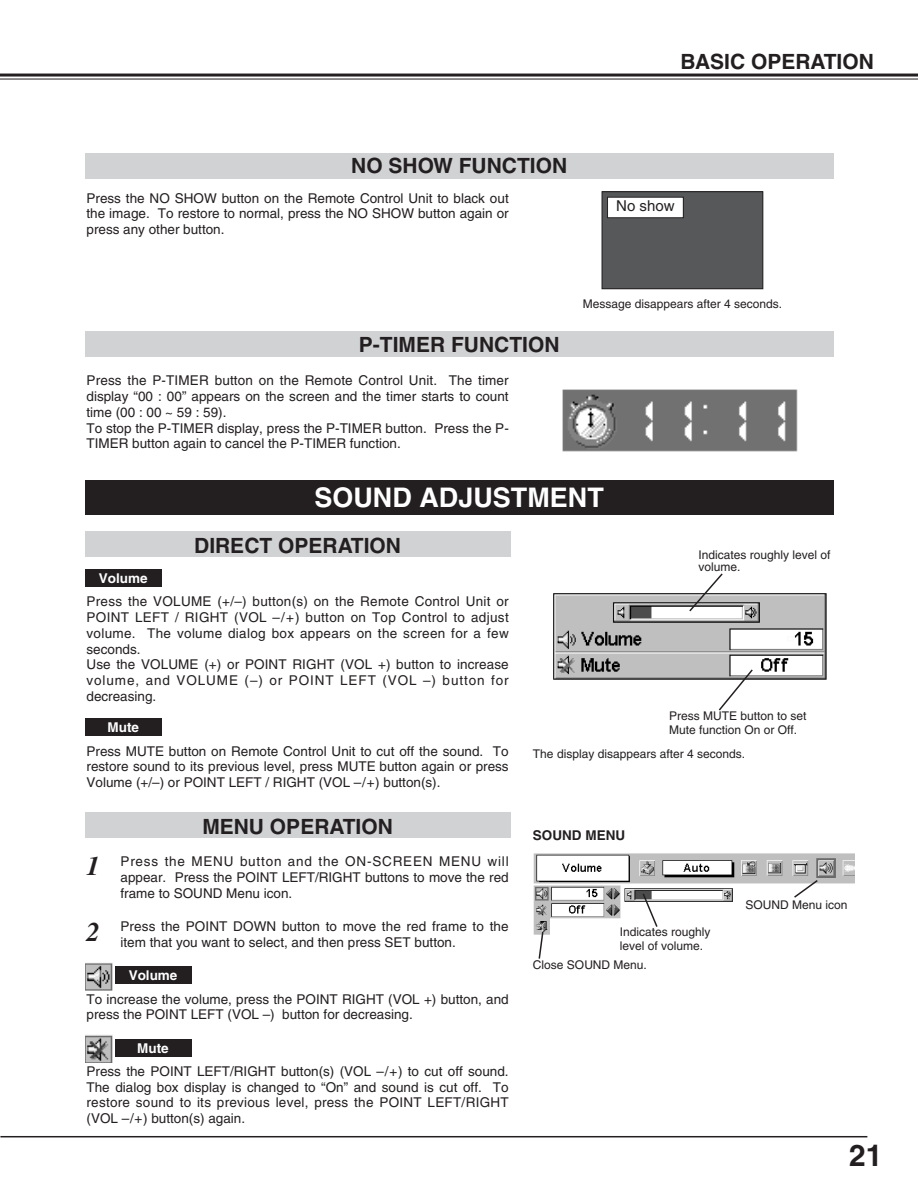
<style>
.page{position:relative;width:918px;height:1188px;background:#fff}
.page>*{position:absolute;margin:0;border:0;box-sizing:border-box;transform-origin:0 0}
.t1{font:700 30px "Helvetica";color:#231f20}
.t2{font:700 27px "Helvetica";color:#fff}
.t3{font:italic 700 27px "Times";color:#231f20}
.t4{font:700 21px "Helvetica";color:#231f20}
.t5{font:15px "Helvetica";color:#231f20}
.t6{font:13.5px/15.8px "Helvetica";color:#231f20;text-align:justify}
.t7{font:13.5px/15.8px "Helvetica";letter-spacing:.025em;color:#231f20}
.t8{font:700 13.5px "Helvetica";color:#fff}
.t9{font:700 13.5px "Helvetica";color:#231f20}
.t10{font:12px/13.5px "Helvetica";color:#231f20}
</style>
<div class="page">
<hr style="left:0;top:74px;width:918px;height:3px;background:#231f20">
<hr style="left:0;top:79px;width:918px;height:1px;background:#231f20">
<hr style="left:0;top:1136px;width:867px;height:1px;background:#231f20">
<div style="left:85px;top:153px;width:748px;height:26px;background:#d1d2d4"></div>
<div style="left:602px;top:192px;width:161px;height:97px;background:#57585a"></div>
<div style="left:602px;top:191px;width:161px;height:98px;border:1px solid #231f20"></div>
<div style="left:608px;top:197px;width:75px;height:21px;background:#fff"></div>
<div style="left:607px;top:197px;width:77px;height:21px;border:1px solid #231f20"></div>
<img style="left:562px;top:389px;width:236px;height:63px">
<div style="left:85px;top:332px;width:748px;height:25px;background:#d1d2d4"></div>
<div style="left:85px;top:570px;width:77px;height:17px;background:#231f20"></div>
<div style="left:85px;top:719px;width:77px;height:17px;background:#231f20"></div>
<img style="left:533px;top:853px;width:321px;height:82px">
<svg style="left:641px;top:892px;width:18px;height:37px"></svg>
<svg style="left:538px;top:930px;width:6px;height:29px"></svg>
<div style="left:85px;top:480px;width:748px;height:34px;background:#231f20"></div>
<div style="left:85px;top:531px;width:425px;height:26px;background:#d1d2d4"></div>
<div style="left:85px;top:813px;width:425px;height:25px;background:#d1d2d4"></div>
<div style="left:115px;top:967px;width:76px;height:17px;background:#231f20"></div>
<div style="left:115px;top:1039px;width:76px;height:17px;background:#231f20"></div>
<img style="left:553px;top:593px;width:274px;height:87px">
<svg style="left:688px;top:573px;width:36px;height:40px"></svg>
<svg style="left:717px;top:668px;width:37px;height:43px"></svg>
<svg style="left:792px;top:879px;width:27px;height:20px"></svg>
<img style="left:85px;top:1035px;width:28px;height:28px">
<img style="left:85px;top:963px;width:28px;height:27px">
<h3 class="t4" style="left:681px;top:53px;width:195px">BASIC OPERATION</h3>
<h3 class="t4" style="left:351px;top:158px;width:217px">NO SHOW FUNCTION</h3>
<p class="t6" style="left:87px;top:191px;width:424px">Press the NO SHOW button on the Remote Control Unit to black out the image. To restore to normal, press the NO SHOW button again or press any other button.</p>
<p class="t5" style="left:616px;top:201px;width:60px">No show</p>
<h3 class="t4" style="left:359px;top:337px;width:202px">P-TIMER FUNCTION</h3>
<p class="t6" style="left:87px;top:374px;width:424px;text-align:left">Press the P-TIMER button on the Remote Control Unit. The timer display “00 : 00” appears on the screen and the timer starts to count time (00 : 00 ~ 59 : 59).<br>To stop the P-TIMER display, press the P-TIMER button. Press the P-TIMER button again to cancel the P-TIMER function.</p>
<p class="t10" style="left:583px;top:298px;width:201px">Message disappears after 4 seconds.</p>
<h2 class="t2" style="left:314px;top:488px;width:291px">SOUND ADJUSTMENT</h2>
<h3 class="t4" style="left:194px;top:538px;width:208px">DIRECT OPERATION</h3>
<p class="t10" style="left:698px;top:550px;width:134px;line-height:12px">Indicates roughly level of volume.</p>
<p class="t8" style="left:99px;top:574px;width:50px">Volume</p>
<p class="t7" style="left:87px;top:595px;width:424px">Press the VOLUME (+/–) button(s) on the Remote Control Unit or POINT LEFT / RIGHT (VOL –/+) button on Top Control to adjust volume. The volume dialog box appears on the screen for a few seconds.<br>Use the VOLUME (+) or POINT RIGHT (VOL +) button to increase volume, and VOLUME (–) or POINT LEFT (VOL –) button for decreasing.</p>
<p class="t8" style="left:108px;top:723px;width:33px">Mute</p>
<p class="t6" style="left:87px;top:744px;width:424px">Press MUTE button on Remote Control Unit to cut off the sound. To restore sound to its previous level, press MUTE button again or press Volume (+/–) or POINT LEFT / RIGHT (VOL –/+) button(s).</p>
<h2 class="t3" style="left:87px;top:857px;width:15px">1</h2>
<h3 class="t4" style="left:202px;top:819px;width:192px">MENU OPERATION</h3>
<p class="t6" style="left:121px;top:855px;width:390px">Press the MENU button and the ON-SCREEN MENU will appear. Press the POINT LEFT/RIGHT buttons to move the red frame to SOUND Menu icon.</p>
<p class="t10" style="left:669px;top:710px;width:139px">Press MUTE button to set<br>Mute function On or Off.</p>
<p class="t10" style="left:533px;top:749px;width:214px">The display disappears after 4 seconds.</p>
<p class="t9" style="left:533px;top:831px;width:94px">SOUND MENU</p>
<p class="t10" style="left:746px;top:899px;width:104px">SOUND Menu icon</p>
<h2 class="t3" style="left:87px;top:922px;width:15px">2</h2>
<p class="t6" style="left:121px;top:920px;width:390px">Press the POINT DOWN button to move the red frame to the item that you want to select, and then press SET button.</p>
<p class="t10" style="left:620px;top:927px;width:92px">Indicates roughly level of volume.</p>
<p class="t10" style="left:533px;top:960px;width:116px">Close SOUND Menu.</p>
<p class="t8" style="left:129px;top:971px;width:50px">Volume</p>
<p class="t6" style="left:87px;top:992px;width:424px">To increase the volume, press the POINT RIGHT (VOL +) button, and press the POINT LEFT (VOL –) button for decreasing.</p>
<p class="t8" style="left:137px;top:1043px;width:33px">Mute</p>
<p class="t6" style="left:87px;top:1065px;width:424px">Press the POINT LEFT/RIGHT button(s) (VOL –/+) to cut off sound.<br>The dialog box display is changed to “On” and sound is cut off. To restore sound to its previous level, press the POINT LEFT/RIGHT (VOL –/+) button(s) again.</p>
<h1 class="t1" style="left:849px;top:1145px;width:35px">21</h1>
</div>
